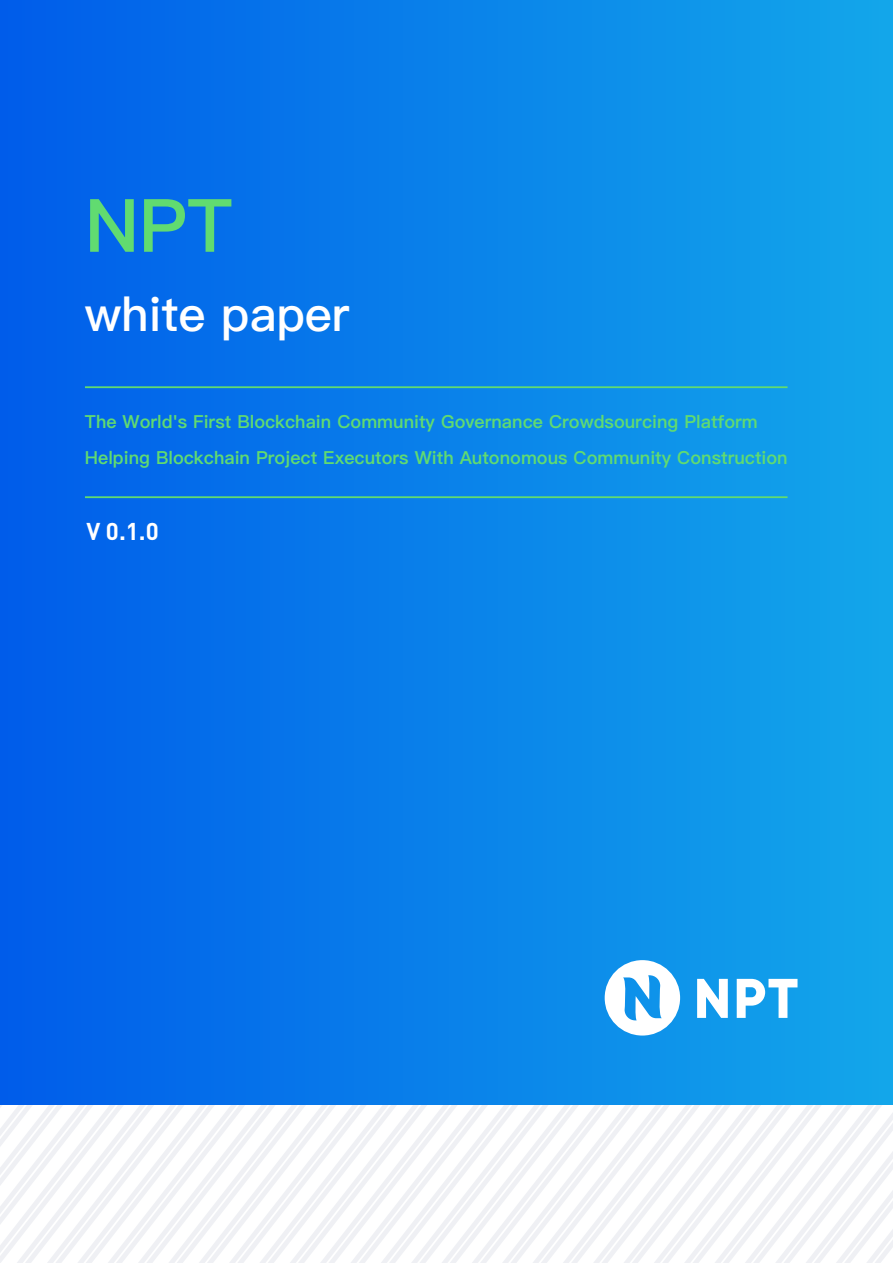
<style>
.page{position:relative;width:893px;height:1263px;background:#fff}
.page>*{position:absolute;margin:0;border:0;box-sizing:border-box;transform-origin:0 0}
.t1{font:600 73.65px "Ping Fang SC";color:#61db70}
.t2{font:500 47.4px "Ping Fang SC";color:#fff}
.t3{font:700 24px "DIN";color:#fff}
.t4{font:600 18px/36px "Ping Fang SC";color:#61db70}
</style>
<div class="page">
<svg style="left:0;top:1104px;width:17px;height:159px"></svg>
<svg style="left:25px;top:1104px;width:22px;height:159px"></svg>
<svg style="left:55px;top:1104px;width:22px;height:159px"></svg>
<svg style="left:86px;top:1104px;width:22px;height:159px"></svg>
<svg style="left:116px;top:1104px;width:22px;height:159px"></svg>
<svg style="left:146px;top:1104px;width:22px;height:159px"></svg>
<svg style="left:177px;top:1104px;width:22px;height:159px"></svg>
<svg style="left:207px;top:1104px;width:22px;height:159px"></svg>
<svg style="left:237px;top:1104px;width:22px;height:159px"></svg>
<svg style="left:268px;top:1104px;width:22px;height:159px"></svg>
<svg style="left:298px;top:1104px;width:22px;height:159px"></svg>
<svg style="left:328px;top:1104px;width:22px;height:159px"></svg>
<svg style="left:359px;top:1104px;width:22px;height:159px"></svg>
<svg style="left:389px;top:1104px;width:22px;height:159px"></svg>
<svg style="left:419px;top:1104px;width:22px;height:159px"></svg>
<svg style="left:450px;top:1104px;width:22px;height:159px"></svg>
<svg style="left:480px;top:1104px;width:22px;height:159px"></svg>
<svg style="left:510px;top:1104px;width:22px;height:159px"></svg>
<svg style="left:541px;top:1104px;width:22px;height:159px"></svg>
<svg style="left:571px;top:1104px;width:22px;height:159px"></svg>
<svg style="left:601px;top:1104px;width:22px;height:159px"></svg>
<svg style="left:632px;top:1104px;width:22px;height:159px"></svg>
<svg style="left:662px;top:1104px;width:22px;height:159px"></svg>
<svg style="left:684px;top:1104px;width:8px;height:159px"></svg>
<svg style="left:692px;top:1104px;width:22px;height:159px"></svg>
<svg style="left:714px;top:1104px;width:179px;height:159px"></svg>
<div style="left:0;top:0;width:893px;height:1104px;background:linear-gradient(to right,#005cea,#13a7ea)"></div>
<hr style="left:85px;top:386px;width:702px;height:2px;background:#61db70">
<hr style="left:85px;top:496px;width:702px;height:2px;background:#61db70">
<svg style="left:697px;top:979px;width:31px;height:39px"></svg>
<svg style="left:737px;top:979px;width:60px;height:39px"></svg>
<svg style="left:605px;top:960px;width:75px;height:75px"></svg>
<h1 class="t1" style="left:85px;top:180px;width:149px">NPT</h1>
<h2 class="t2" style="left:85px;top:285px;width:266px">white paper</h2>
<p class="t4" style="left:85px;top:403px;width:704px">The World's First Blockchain Community Governance Crowdsourcing Platform<br>Helping Blockchain Project Executors With Autonomous Community Construction</p>
<h3 class="t3" style="left:86px;top:516px;width:74px">V 0.1.0</h3>
</div>
